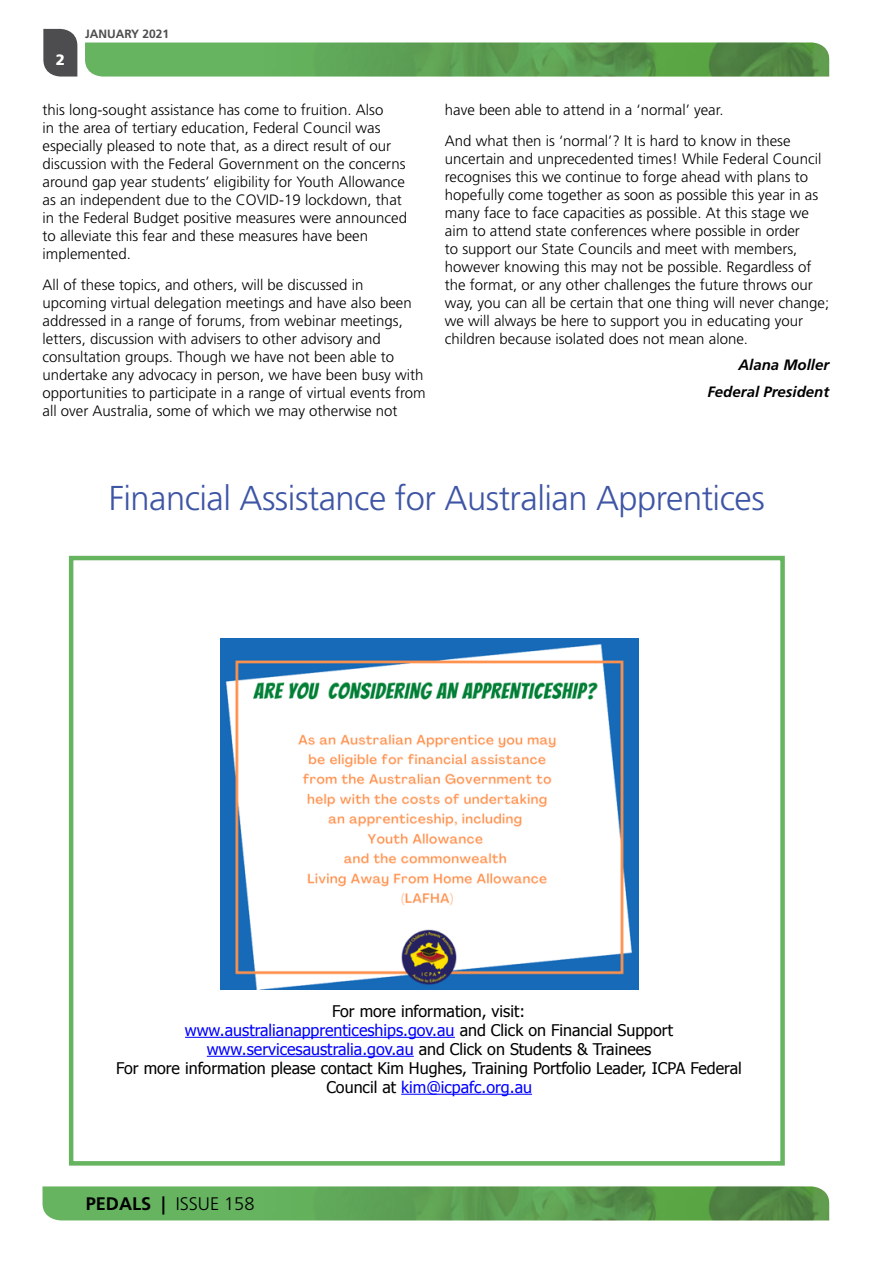
<style>
.page{position:relative;width:893px;height:1263px;background:#fff}
.page>*{position:absolute;margin:0;border:0;box-sizing:border-box;transform-origin:0 0}
.t1{font:300 34.5px "Frutiger LT Std";letter-spacing:-.015em;color:#3e55a5}
.t2{font:300 18.15px "Frutiger LT Std";color:#000}
.t3{font:16.05px/18.9px "Tahoma";color:#000;text-align:center}
.t4{font:300 15px/18px "Frutiger LT Std";color:#000}
.t5{font:italic 700 15px/26.5px "Frutiger LT Std";color:#000;text-align:right}
.t6{font:900 15px "Frutiger LT Std";color:#fff}
.t7{font:700 12px "Frutiger LT Std";color:#4d4d4f}
.s1{color:#00f}
.s2{font-weight:700}
</style>
<div class="page">
<div style="left:85px;top:43px;width:174px;height:34px;background:#66b360"></div>
<div style="left:43px;top:1186px;width:216px;height:34px;background:#66b360"></div>
<img style="left:259px;top:1186px;width:570px;height:34px">
<img style="left:259px;top:43px;width:570px;height:34px">
<svg style="left:43px;top:29px;width:34px;height:48px;background:#5c5c5e"></svg>
<hr style="left:185px;top:1037px;width:270px;height:1px;background:#00f">
<hr style="left:207px;top:1056px;width:207px;height:1px;background:#00f">
<hr style="left:401px;top:1094px;width:131px;height:1px;background:#00f">
<img style="left:220px;top:639px;width:418px;height:350px">
<div style="left:69px;top:556px;width:716px;height:609px;border:4px solid #66b360"></div>
<p class="t7" style="left:85px;top:27px;width:86px">JANUARY 2021</p>
<p class="t6" style="left:56px;top:51px;width:11px">2</p>
<p class="t4" style="left:43px;top:101px;width:366px">this long-sought assistance has come to fruition. Also<br>in the area of tertiary education, Federal Council was especially pleased to note that, as a direct result of our discussion with the Federal Government on the concerns around gap year students’ eligibility for Youth Allowance as an independent due to the COVID-19 lockdown, that in the Federal Budget positive measures were announced to alleviate this fear and these measures have been implemented.</p>
<p class="t4" style="left:43px;top:276px;width:385px">All of these topics, and others, will be discussed in upcoming virtual delegation meetings and have also been addressed in a range of forums, from webinar meetings, letters, discussion with advisers to other advisory and consultation groups. Though we have not been able to undertake any advocacy in person, we have been busy with opportunities to participate in a range of virtual events from all over Australia, some of which we may otherwise not</p>
<p class="t4" style="left:445px;top:94px;width:347px;line-height:30.8px">have been able to attend in a ‘normal’ year.<br>And what then is ‘normal’? It is hard to know in these</p>
<p class="t4" style="left:445px;top:150px;width:386px">uncertain and unprecedented times! While Federal Council recognises this we continue to forge ahead with plans to hopefully come together as soon as possible this year in as many face to face capacities as possible. At this stage we aim to attend state conferences where possible in order<br>to support our State Councils and meet with members, however knowing this may not be possible. Regardless of the format, or any other challenges the future throws our way, you can all be certain that one thing will never change; we will always be here to support you in educating your children because isolated does not mean alone.</p>
<p class="t5" style="left:707px;top:352px;width:123px">Alana Moller<br>Federal President</p>
<h1 class="t1" style="left:109px;top:479px;width:658px">Financial Assistance for Australian Apprentices</h1>
<p class="t3" style="left:116px;top:1001px;width:627px">For more information, visit:<br><span class="s1">www.australianapprenticeships.gov.au</span> and Click on Financial Support <span class="s1">www.servicesaustralia.gov.au</span> and Click on Students &amp; Trainees<br>For more information please contact Kim Hughes, Training Portfolio Leader, ICPA Federal Council at <span class="s1">kim@icpafc.org.au</span></p>
<p class="t2" style="left:86px;top:1193px;width:170px"><span class="s2">PEDALS |</span> issue 158</p>
</div>
